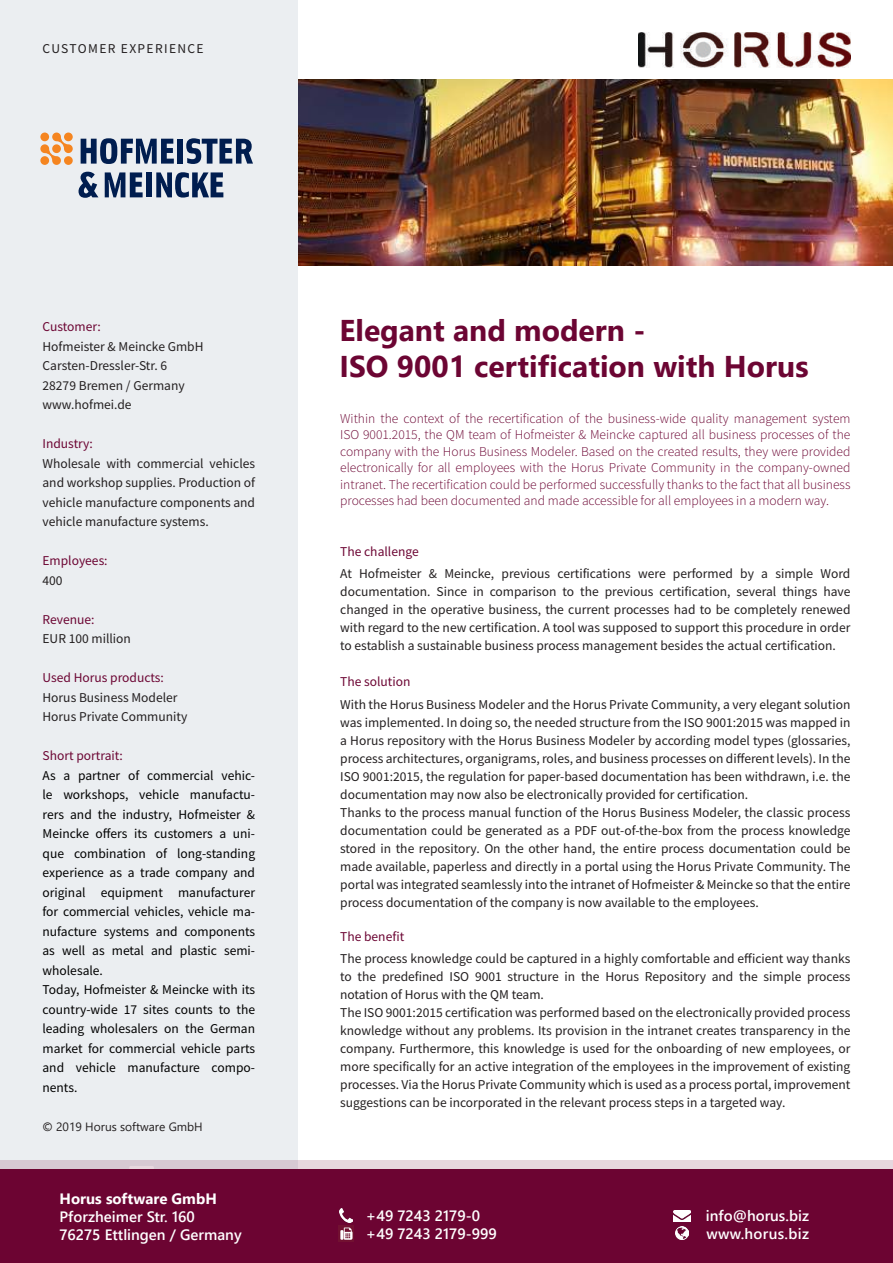
<style>
.page{position:relative;width:893px;height:1263px;background:#fff}
.page>*{position:absolute;margin:0;border:0;box-sizing:border-box;transform-origin:0 0}
.t1{font:700 30px/36px "Segoe UI";color:#6c0533}
.t2{font:600 15px/18px "Segoe UI";color:#fff}
.t3{font:700 15px "Segoe UI";color:#fff}
.t4{font:13.5px/18px "Source Sans Pro";color:#231f20}
.t5{font:300 13.5px/16.5px "Source Sans Pro";color:#6c0533;text-align:justify}
.t6{font:13.5px/19.5px "Source Sans Pro";color:#000}
.t7{font:13.5px "Source Sans Pro";color:#6c0533}
.t8{font:13.5px "Source Sans Pro";letter-spacing:.1em;color:#231f20}
.t9{font:12px "Segoe UI";color:#231f20}
</style>
<div class="page">
<img style="left:298px;top:79px;width:595px;height:186px">
<div style="left:0;top:0;width:298px;height:1263px;background:#ebeef1"></div>
<img style="left:638px;top:32px;width:213px;height:35px">
<div style="left:0;top:1169px;width:893px;height:94px;background:#6c0432"></div>
<svg style="left:0;top:1160px;width:893px;height:9px;background:#e1d2da"></svg>
<svg style="left:81px;top:138px;width:93px;height:26px"></svg>
<div style="left:177px;top:139px;width:6px;height:25px;background:#001d4f"></div>
<svg style="left:186px;top:138px;width:67px;height:26px"></svg>
<svg style="left:79px;top:172px;width:19px;height:26px"></svg>
<svg style="left:105px;top:172px;width:38px;height:25px"></svg>
<div style="left:146px;top:172px;width:6px;height:25px;background:#001d4f"></div>
<svg style="left:156px;top:172px;width:67px;height:26px"></svg>
<svg style="left:40px;top:133px;width:33px;height:32px"></svg>
<svg style="left:340px;top:1209px;width:13px;height:13px"></svg>
<img style="left:674px;top:1210px;width:16px;height:11px">
<svg style="left:676px;top:1227px;width:13px;height:13px"></svg>
<img style="left:339px;top:1226px;width:15px;height:16px">
<p class="t8" style="left:43px;top:40px;width:163px">CUSTOMER EXPERIENCE</p>
<p class="t7" style="left:43px;top:318px;width:60px">Customer:</p>
<p class="t4" style="left:43px;top:336px;width:163px;line-height:19.5px">Hofmeister &amp; Meincke GmbH<br>Carsten-Dressler-Str. 6<br>28279 Bremen / Germany www.hofmei.de</p>
<p class="t7" style="left:43px;top:435px;width:52px">Industry:</p>
<p class="t4" style="left:43px;top:453px;width:214px;line-height:19.5px;text-align:justify">Wholesale with commercial vehicles and workshop supplies. Production of vehicle manufacture components and vehicle manufacture systems.</p>
<p class="t7" style="left:43px;top:552px;width:67px">Employees:</p>
<p class="t4" style="left:43px;top:571px;width:22px">400</p>
<p class="t7" style="left:43px;top:611px;width:54px">Revenue:</p>
<p class="t4" style="left:43px;top:630px;width:90px">EUR 100 million</p>
<p class="t7" style="left:43px;top:669px;width:123px">Used Horus products:</p>
<p class="t4" style="left:43px;top:687px;width:146px;line-height:19.5px">Horus Business Modeler<br>Horus Private Community</p>
<p class="t7" style="left:43px;top:747px;width:82px">Short portrait:</p>
<p class="t6" style="left:43px;top:765px;width:214px">As a partner of commercial vehic&shy;le workshops, vehicle manufactu&shy;rers and the industry, Hofmeister &amp;<br>Meincke offers its customers a uni&shy;que combination of long-standing experience as a trade company and original equipment manufacturer for commercial vehicles, vehicle ma&shy;nufacture systems and components as well as metal and plastic semi&shy;wholesale.<br>Today, Hofmeister &amp; Meincke with its country-wide 17 sites counts to the leading wholesalers on the German market for commercial vehicle parts and vehicle manufacture compo&shy;nents.</p>
<p class="t9" style="left:43px;top:1116px;width:162px">© 2019 Horus software GmbH</p>
<h1 class="t1" style="left:340px;top:310px;width:470px">Elegant and modern -<br>ISO 9001 certification with Horus</h1>
<p class="t5" style="left:340px;top:410px;width:512px">Within the context of the recertification of the business-wide quality management system ISO 9001.2015, the QM team of Hofmeister &amp; Meincke captured all business processes of the company with the Horus Business Modeler. Based on the created results, they were provided electronically for all employees with the Horus Private Community in the company-owned intranet. The recertification could be performed successfully thanks to the fact that all business processes had been documented and made accessible for all employees in a modern way.</p>
<p class="t7" style="left:340px;top:543px;width:80px">The challenge</p>
<p class="t4" style="left:340px;top:565px;width:512px;text-align:justify">At Hofmeister &amp; Meincke, previous certifications were performed by a simple Word documentation. Since in comparison to the previous certification, several things have changed in the operative business, the current processes had to be completely renewed with regard to the new certification. A tool was supposed to support this procedure in order to establish a sustainable business process management besides the actual certification.</p>
<p class="t7" style="left:340px;top:673px;width:72px">The solution</p>
<p class="t4" style="left:340px;top:695px;width:512px">With the Horus Business Modeler and the Horus Private Community, a very elegant solution was implemented. In doing so, the needed structure from the ISO 9001:2015 was mapped in a Horus repository with the Horus Business Modeler by according model types (glossaries, process architectures, organigrams, roles, and business processes on different levels). In the ISO 9001:2015, the regulation for paper-based documentation has been withdrawn, i.e. the documentation may now also be electronically provided for certification.<br>Thanks to the process manual function of the Horus Business Modeler, the classic process documentation could be generated as a PDF out-of-the-box from the process knowledge stored in the repository. On the other hand, the entire process documentation could be made available, paperless and directly in a portal using the Horus Private Community. The portal was integrated seamlessly into the intranet of Hofmeister &amp; Meincke so that the entire process documentation of the company is now available to the employees.</p>
<p class="t7" style="left:340px;top:928px;width:66px">The benefit</p>
<p class="t4" style="left:340px;top:950px;width:512px">The process knowledge could be captured in a highly comfortable and efficient way thanks to the predefined ISO 9001 structure in the Horus Repository and the simple process notation of Horus with the QM team.<br>The ISO 9001:2015 certification was performed based on the electronically provided process knowledge without any problems. Its provision in the intranet creates transparency in the company. Furthermore, this knowledge is used for the onboarding of new employees, or more specifically for an active integration of the employees in the improvement of existing processes. Via the Horus Private Community which is used as a process portal, improvement suggestions can be incorporated in the relevant process steps in a targeted way.</p>
<p class="t3" style="left:60px;top:1184px;width:159px">Horus software GmbH</p>
<p class="t2" style="left:60px;top:1206px;width:184px">Pforzheimer Str. 160<br>76275 Ettlingen / Germany</p>
<p class="t2" style="left:706px;top:1205px;width:105px">info@horus.biz www.horus.biz</p>
<p class="t2" style="left:366px;top:1205px;width:132px">+49 7243 2179-0 +49 7243 2179-999</p>
</div>
